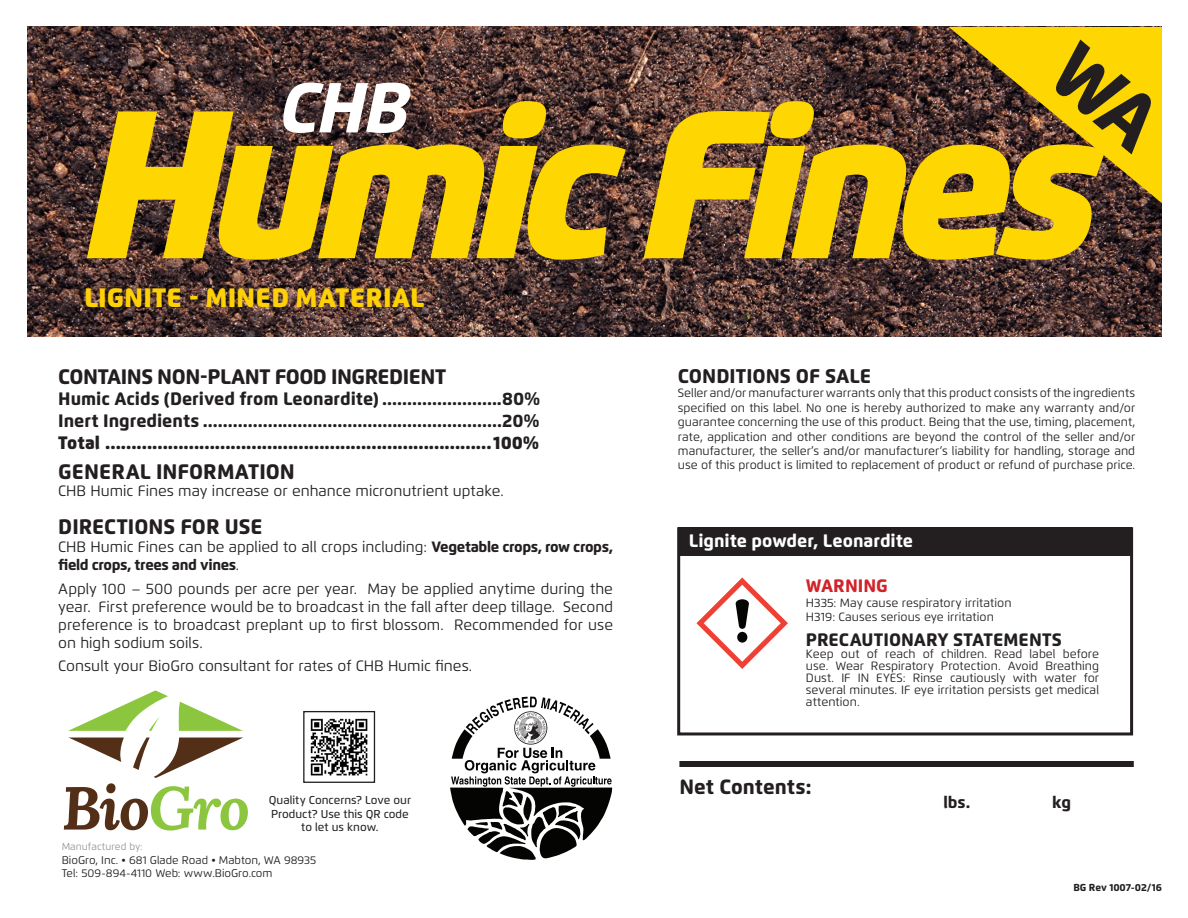
<style>
.page{position:relative;width:1188px;height:918px;background:#fff}
.page>*{position:absolute;margin:0;border:0;box-sizing:border-box;transform-origin:0 0}
.Product_Category_Nam{font:italic 900 210px "Flexo";color:#fed702}
.Product_description{font:italic 800 70.65px "Flexo";color:#fff}
.t1{font:italic 700 60.6px "Lora";letter-spacing:-.025em;color:#532f18}
.analysis_double_digi{font:900 26.7px "Flexo";color:#fed006}
.small_subhead{font:800 21px "Flexo";letter-spacing:-.01em;color:#231f20}
.lbs_gallon{font:800 20.7px "Flexo";color:#231f20}
.small_subhead-2{font:800 19.8px "Flexo";color:#231f20}
.analysis_single_digi{font:800 18px "Flexo";color:#231f20}
.analysis_double_digi-2{font:900 18px "Flexo";color:#231f20}
.analysis_single_digi-2{font:800 18px "Flexo";color:#fff}
.text{font:800 18px "Flexo";color:#231f20}
.small_subhead-3{font:800 18px "Flexo";color:#d1232a}
.lbs_gallon-2{font:800 16.5px "Flexo";color:#231f20}
.text-2{font:15px/18px "Flexo";color:#231f20;text-align:justify}
.text-3{font:800 15px/18px "Flexo";letter-spacing:-.025em;color:#231f20}
.conditions_of_sale{font:12px/14.4px "Flexo";color:#231f20;text-align:justify}
.text-4{font:12px/12px "Flexo";color:#231f20;text-align:justify}
.analysis_single_digi-3{font:500 11.4px/13.6px "Flexo";color:#231f20;text-align:center}
.analysis_single_digi-4{font:11.1px "Flexo";color:#231f20}
.Rev_date{font:800 10.2px "Flexo";letter-spacing:-.005em;color:#231f20}
.analysis_single_digi-5{font:10.05px "Flexo";color:#939598}
.s1{font-weight:400}
.s2{color:#8bc63e}
</style>
<div class="page">
<img style="left:27px;top:27px;width:1135px;height:310px">
<img style="left:310px;top:718px;width:58px;height:58px">
<div style="left:303px;top:711px;width:72px;height:72px;border:1px solid #231f20"></div>
<svg style="left:68px;top:690px;width:100px;height:41px"></svg>
<svg style="left:178px;top:702px;width:65px;height:29px"></svg>
<svg style="left:133px;top:738px;width:109px;height:40px"></svg>
<svg style="left:69px;top:738px;width:55px;height:24px"></svg>
<svg style="left:450px;top:697px;width:162px;height:163px"></svg>
<div style="left:679px;top:761px;width:455px;height:6px;background:#231f20"></div>
<div style="left:678px;top:527px;width:453px;height:28px;background:#231f20"></div>
<div style="left:677px;top:527px;width:456px;height:208px;border:3px solid #231f20"></div>
<svg style="left:696px;top:577px;width:92px;height:92px"></svg>
<svg style="left:949px;top:27px;width:213px;height:176px;background:#a4851a"></svg>
<p class="Product_description" style="left:276px;top:64px;width:150px">CHB</p>
<p class="Product_Category_Nam" style="left:72px;top:56px;width:1075px">HumicFines</p>
<p class="analysis_double_digi" style="left:84px;top:281px;width:342px">LIGNITE - MINED MATERIAL</p>
<p class="small_subhead" style="left:58px;top:364px;width:389px">CONTAINS NON-PLANT FOOD INGREDIENT</p>
<p class="analysis_single_digi" style="left:58px;top:388px;width:483px">Humic Acids (Derived from Leonardite) ........................80%</p>
<p class="analysis_single_digi" style="left:58px;top:410px;width:483px">Inert Ingredients ............................................................20%</p>
<p class="analysis_double_digi-2" style="left:58px;top:431px;width:482px">Total ..........................................................................100%</p>
<p class="small_subhead" style="left:58px;top:459px;width:238px">GENERAL INFORMATION</p>
<p class="text-2" style="left:58px;top:482px;width:447px">CHB Humic Fines may increase or enhance micronutrient uptake.</p>
<p class="small_subhead" style="left:58px;top:514px;width:206px">DIRECTIONS FOR USE</p>
<p class="text-3" style="left:58px;top:538px;width:556px"><span class="s1">CHB Humic Fines can be applied to all crops including:</span> Vegetable crops, row crops, field crops, trees and vines<span class="s1">.</span></p>
<p class="text-2" style="left:58px;top:580px;width:556px">Apply 100 – 500 pounds per acre per year. May be applied anytime during the year. First preference would be to broadcast in the fall after deep tillage. Second preference is to broadcast preplant up to first blossom. Recommended for use on high sodium soils.</p>
<p class="text-2" style="left:58px;top:657px;width:415px">Consult your BioGro consultant for rates of CHB Humic fines.</p>
<p class="t1" style="left:62px;top:767px;width:190px">Bio<span class="s2">Gro</span></p>
<p class="analysis_single_digi-3" style="left:269px;top:793px;width:144px">Quality Concerns? Love our<br>Product? Use this QR code to let us know.</p>
<p class="analysis_single_digi-5" style="left:62px;top:841px;width:82px">Manufactured by:</p>
<p class="analysis_single_digi-4" style="left:62px;top:853px;width:256px">BioGro, Inc. • 681 Glade Road • Mabton, WA 98935</p>
<p class="analysis_single_digi-4" style="left:62px;top:866px;width:212px">Tel: 509-894-4110 Web: www.BioGro.com</p>
<p class="small_subhead-2" style="left:678px;top:364px;width:195px">CONDITIONS OF SALE</p>
<p class="conditions_of_sale" style="left:678px;top:386px;width:459px">Seller and/or manufacturer warrants only that this product consists of the ingredients specified on this label. No one is hereby authorized to make any warranty and/or guarantee concerning the use of this product. Being that the use, timing, placement, rate, application and other conditions are beyond the control of the seller and/or manufacturer, the seller’s and/or manufacturer’s liability for handling, storage and use of this product is limited to replacement of product or refund of purchase price.</p>
<p class="analysis_single_digi-2" style="left:689px;top:530px;width:226px">Lignite powder, Leonardite</p>
<p class="small_subhead-3" style="left:806px;top:575px;width:83px">WARNING</p>
<p class="text-4" style="left:806px;top:596px;width:207px">H335: May cause respiratory irritation</p>
<p class="text-4" style="left:806px;top:611px;width:190px">H319: Causes serious eye irritation</p>
<p class="text" style="left:806px;top:628px;width:258px">PRECAUTIONARY STATEMENTS</p>
<p class="text-4" style="left:806px;top:647px;width:295px">Keep out of reach of children. Read label before use. Wear Respiratory Protection. Avoid Breathing Dust. IF IN EYES: Rinse cautiously with water for several minutes. IF eye irritation persists get medical attention.</p>
<p class="lbs_gallon" style="left:679px;top:774px;width:134px">Net Contents:</p>
<p class="lbs_gallon-2" style="left:943px;top:792px;width:29px">lbs.</p>
<p class="lbs_gallon-2" style="left:1052px;top:792px;width:20px">kg</p>
<p class="Rev_date" style="left:1073px;top:881px;width:90px">BG Rev 1007-02/16</p>
</div>
